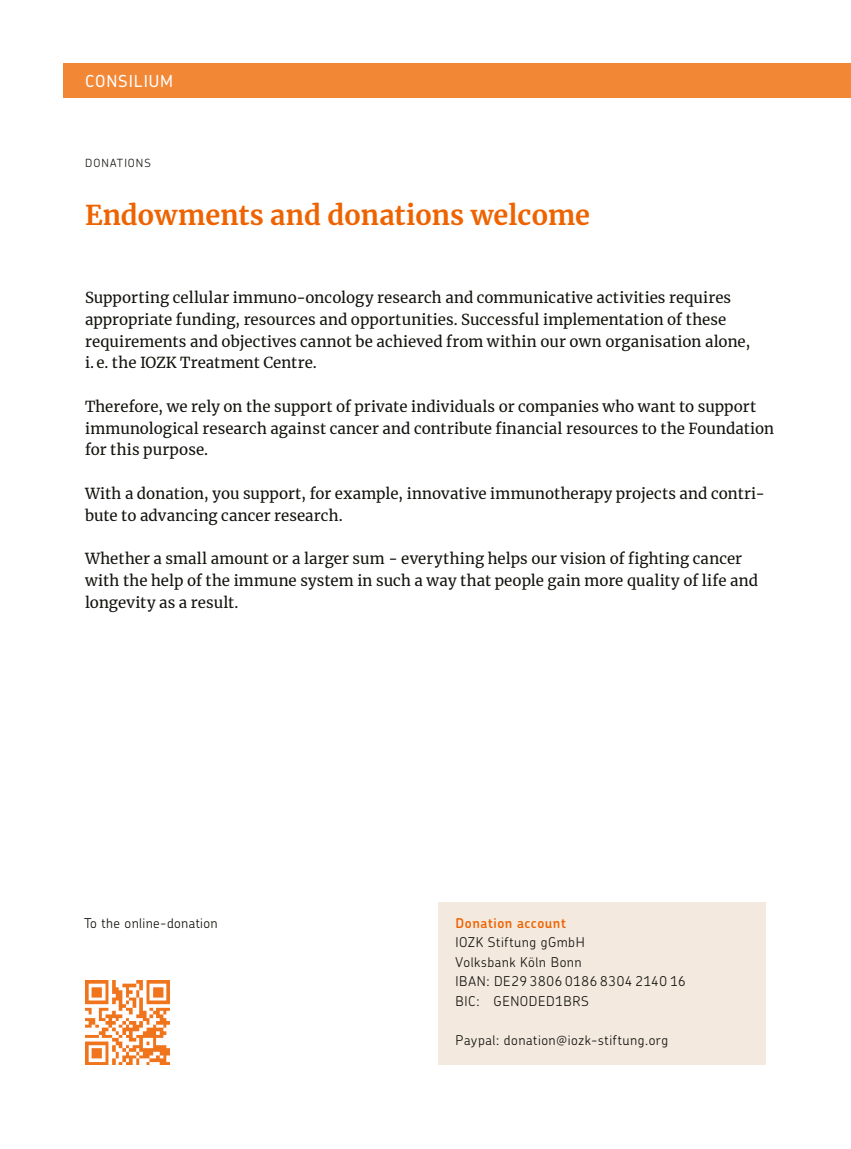
<style>
.page{position:relative;width:851px;height:1149px;background:#fff}
.page>*{position:absolute;margin:0;border:0;box-sizing:border-box;transform-origin:0 0}
.t1{font:700 27px "Merriweather";letter-spacing:-.005em;color:#ee6300}
.t2{font:500 16.5px "Chevin Pro";letter-spacing:.055em;color:#fff}
.t3{font:15px/21.8px "Merriweather";letter-spacing:.005em;color:#12120d}
.t4{font:300 13.5px/19.5px "Chevin Pro";letter-spacing:.035em;color:#12120d}
.t5{font:600 13.5px "Chevin Pro";letter-spacing:.035em;color:#ee6300}
.t6{font:300 11.25px "Chevin Pro";letter-spacing:.085em;color:#12120d}
</style>
<div class="page">
<div style="left:64px;top:64px;width:786px;height:34px;background:#f28736"></div>
<div style="left:438px;top:901px;width:328px;height:163px;background:#f3e9df"></div>
<img style="left:86px;top:980px;width:83px;height:83px">
<p class="t2" style="left:85px;top:70px;width:90px">CONSILIUM</p>
<p class="t6" style="left:85px;top:155px;width:67px">DONATIONS</p>
<h1 class="t1" style="left:85px;top:197px;width:506px">Endowments and donations welcome</h1>
<p class="t3" style="left:85px;top:286px;width:666px">Supporting cellular immuno-oncology research and communicative activities requires appropriate funding, resources and opportunities. Successful implementation of these requirements and objectives cannot be achieved from within our own organisation alone, i. e. the IOZK Treatment Centre.</p>
<p class="t3" style="left:85px;top:395px;width:690px">Therefore, we rely on the support of private individuals or companies who want to support immunological research against cancer and contribute financial resources to the Foundation for this purpose.</p>
<p class="t3" style="left:85px;top:482px;width:677px">With a donation, you support, for example, innovative immunotherapy projects and contri&shy;bute to advancing cancer research.</p>
<p class="t3" style="left:85px;top:547px;width:674px">Whether a small amount or a larger sum - everything helps our vision of fighting cancer with the help of the immune system in such a way that people gain more quality of life and longevity as a result.</p>
<p class="t4" style="left:84px;top:912px;width:135px">To the online-donation</p>
<p class="t5" style="left:455px;top:913px;width:112px">Donation account</p>
<p class="t4" style="left:455px;top:931px;width:232px">IOZK Stiftung gGmbH<br>Volksbank Köln Bonn<br>IBAN: DE29 3806 0186 8304 2140 16<br>BIC: GENODED1BRS</p>
<p class="t4" style="left:455px;top:1029px;width:214px">Paypal: donation@iozk-stiftung.org</p>
</div>
